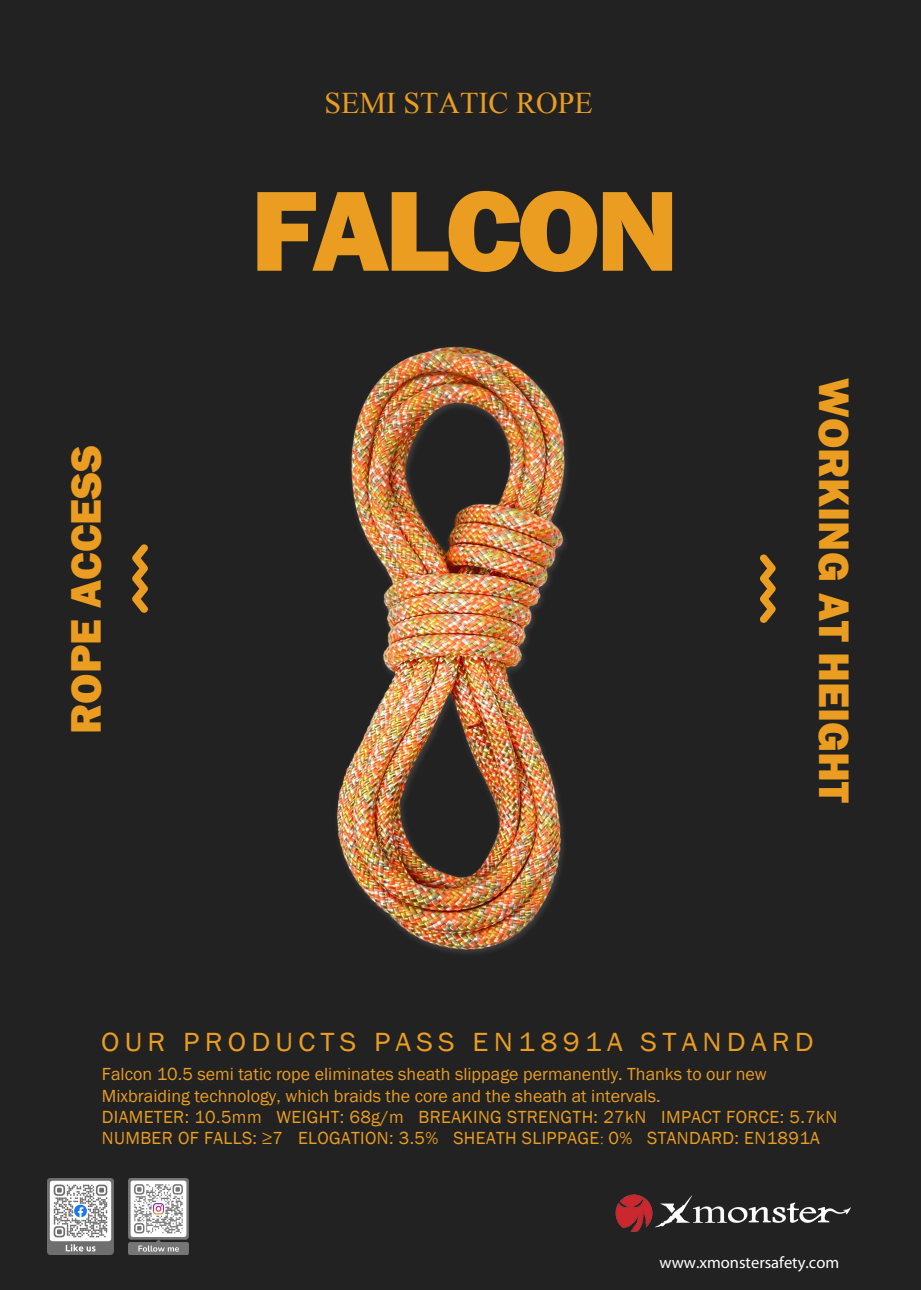
<style>
.page{position:relative;width:921px;height:1290px;background:#fff}
.page>*{position:absolute;margin:0;border:0;box-sizing:border-box;transform-origin:0 0}
.t1{font:800 117.9px "Franklin Gothic";letter-spacing:-.04em;color:#ea9d21}
.t2{font:800 43.95px "Franklin Gothic";color:#ea9d21}
.t3{font:30px "Times New Roman";color:#ea9d21}
.t4{font:27px "Franklin Gothic";letter-spacing:.18em;color:#ea9d21;scale:1.08 1}
.t5{font:18px/21.6px "Franklin Gothic";color:#ea9d21}
.t6{font:18px "Franklin Gothic";letter-spacing:.02em;color:#ea9d21}
.t7{font:16.5px "Myriad Pro";color:#fff}
.s1{font-family:"Adobe Song Std";font-weight:300}
</style>
<div class="page">
<div style="left:0;top:0;width:921px;height:1289px;background:#222"></div>
<svg style="left:132px;top:544px;width:16px;height:69px"></svg>
<svg style="left:760px;top:554px;width:16px;height:69px"></svg>
<img style="left:615px;top:1194px;width:236px;height:38px">
<img style="left:128px;top:1178px;width:61px;height:75px">
<img style="left:48px;top:1178px;width:65px;height:75px">
<img style="left:336px;top:346px;width:232px;height:608px">
<h3 class="t3" style="left:324px;top:83px;width:270px">SEMI STATIC ROPE</h3>
<h2 class="t2" style="left:58px;top:733px;width:290px;rotate:-90deg">ROPE ACCESS</h2>
<h1 class="t1" style="left:250px;top:155px;width:430px">FALCON</h1>
<h2 class="t2" style="left:862px;top:378px;width:426px;rotate:90deg">WORKING AT HEIGHT</h2>
<h3 class="t4" style="left:101px;top:1025px;width:661px">OUR PRODUCTS PASS EN1891A STANDARD</h3>
<p class="t5" style="left:102px;top:1063px;width:737px">Falcon 10.5 semi tatic rope eliminates sheath slippage permanently. Thanks to our new<br>Mixbraiding technology, which braids the core and the sheath at intervals.<br>DIAMETER: 10.5mm WEIGHT: 68g/m BREAKING STRENGTH: 27kN IMPACT FORCE: 5.7kN</p>
<p class="t6" style="left:102px;top:1126px;width:720px">NUMBER OF FALLS: ≥7 ELOGATION: 3.5% SHEATH SLIPPAGE<span class="s1">:</span> 0% STANDARD: EN1891A</p>
<p class="t7" style="left:660px;top:1253px;width:181px">www.xmonstersafety.com</p>
</div>
